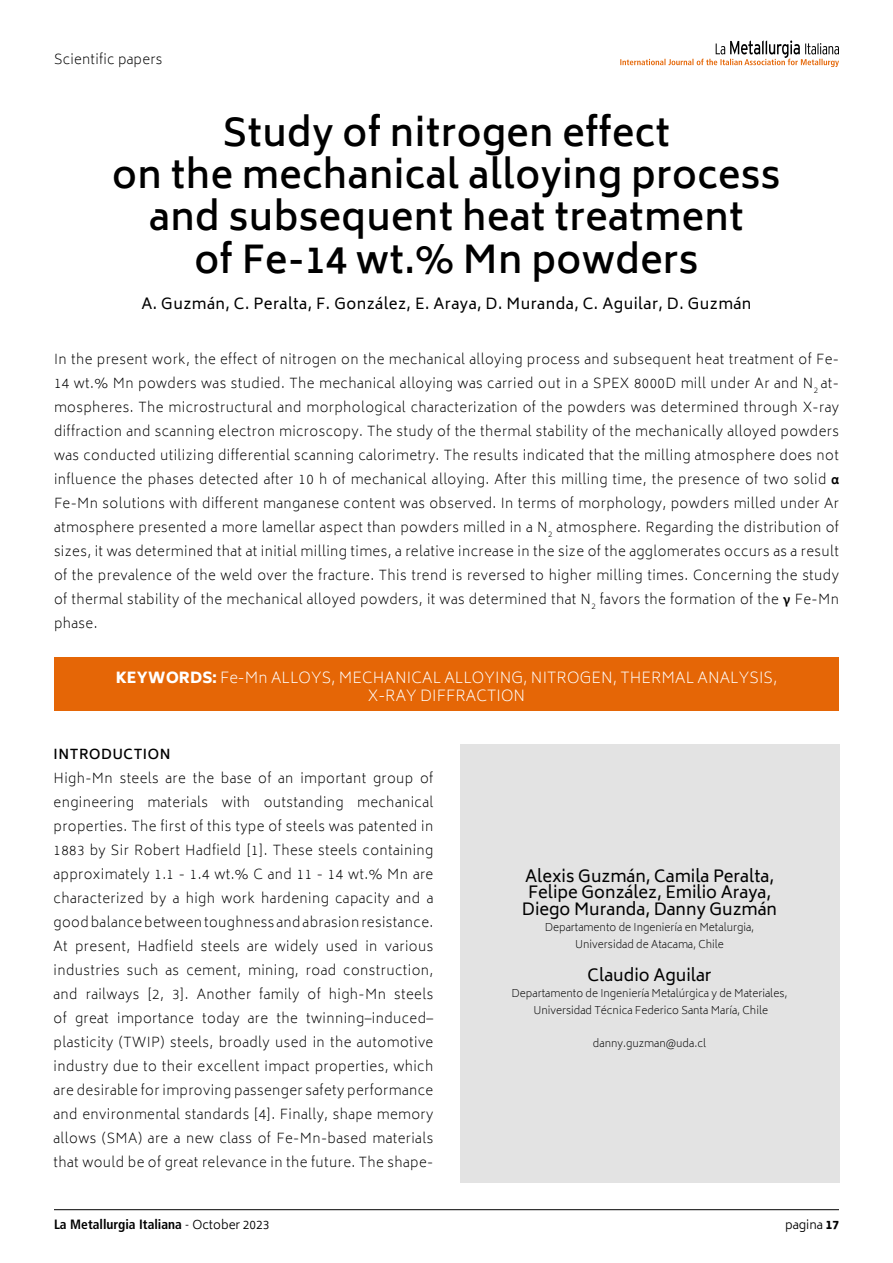
<style>
.page{position:relative;width:893px;height:1263px;background:#fff}
.page>*{position:absolute;margin:0;border:0;box-sizing:border-box;transform-origin:0 0}
.t1{font:600 37.5px/42px "Biryani";letter-spacing:.01em;color:#000;text-align:center}
.t2{font:16.5px/16.5px "Biryani";color:#000;text-align:center}
.t3{font:200 15px/18px "Biryani";letter-spacing:.01em;color:#fff;text-align:center}
.t4{font:15px "Biryani";letter-spacing:.03em;color:#000}
.t5{font:200 13.5px/24px "Biryani";letter-spacing:.03em;color:#000;text-align:justify}
.t6{font:700 condensed 13.5px "Frutiger LT Std";color:#000}
.t7{font:600 13.5px "Biryani";letter-spacing:.04em;color:#000}
.t8{font:300 12px "Biryani";color:#000}
.t9{font:200 10.5px/16.5px "Biryani";color:#000;text-align:center}
.s1{font-family:"Consolas";font-weight:700}
.s2{font-weight:800}
.s3{font-weight:300}
.s4{font-family:"Biryani";font-weight:300;font-stretch:normal;font-size:12px}
</style>
<div class="page">
<hr style="left:54px;top:1209px;width:785px;height:1px;background:#000">
<svg style="left:620px;top:40px;width:219px;height:27px"></svg>
<div style="left:54px;top:657px;width:785px;height:54px;background:#e56606"></div>
<div style="left:460px;top:744px;width:379px;height:438px;background:#e3e3e3"></div>
<p class="t5" style="left:54px;top:48px;width:110px">Scientific papers</p>
<h1 class="t1" style="left:112px;top:113px;width:670px">Study of nitrogen effect<br>on the mechanical alloying process and subsequent heat treatment<br>of Fe-14 wt.% Mn powders</h1>
<p class="t4" style="left:141px;top:295px;width:612px">A. Guzmán, C. Peralta, F. González, E. Araya, D. Muranda, C. Aguilar, D. Guzmán</p>
<p class="t5" style="left:54px;top:348px;width:787px">In the present work, the effect of nitrogen on the mechanical alloying process and subsequent heat treatment of Fe-14 wt.% Mn powders was studied. The mechanical alloying was carried out in a SPEX 8000D mill under Ar and N<sub>2</sub> at&shy;mospheres. The microstructural and morphological characterization of the powders was determined through X-ray diffraction and scanning electron microscopy. The study of the thermal stability of the mechanically alloyed powders was conducted utilizing differential scanning calorimetry. The results indicated that the milling atmosphere does not influence the phases detected after 10 h of mechanical alloying. After this milling time, the presence of two solid <span class="s1">α </span>Fe-Mn solutions with different manganese content was observed. In terms of morphology, powders milled under Ar atmosphere presented a more lamellar aspect than powders milled in a N<sub>2</sub> atmosphere. Regarding the distribution of sizes, it was determined that at initial milling times, a relative increase in the size of the agglomerates occurs as a result of the prevalence of the weld over the fracture. This trend is reversed to higher milling times. Concerning the study of thermal stability of the mechanical alloyed powders, it was determined that N<sub>2</sub> favors the formation of the <span class="s1">γ</span> Fe-Mn phase.</p>
<p class="t3" style="left:116px;top:669px;width:663px"><span class="s2">KEYWORDS:</span> Fe-Mn ALLOYS, MECHANICAL ALLOYING, NITROGEN, THERMAL ANALYSIS,<br>X-RAY DIFFRACTION</p>
<p class="t7" style="left:54px;top:747px;width:118px">INTRODUCTION</p>
<p class="t5" style="left:54px;top:766px;width:381px">High-Mn steels are the base of an important group of engineering materials with outstanding mechanical properties. The first of this type of steels was patented in 1883 by Sir Robert Hadfield [1]. These steels containing approximately 1.1 - 1.4 wt.% C and 11 - 14 wt.% Mn are characterized by a high work hardening capacity and a good balance between toughness and abrasion resistance.<br>At present, Hadfield steels are widely used in various industries such as cement, mining, road construction, and railways [2, 3]. Another family of high-Mn steels of great importance today are the twinning–induced– plasticity (TWIP) steels, broadly used in the automotive industry due to their excellent impact properties, which are desirable for improving passenger safety performance and environmental standards [4]. Finally, shape memory allows (SMA) are a new class of Fe-Mn-based materials that would be of great relevance in the future. The shape-</p>
<p class="t2" style="left:522px;top:868px;width:257px">Alexis Guzmán, Camila Peralta,<br>Felipe González, Emilio Araya,<br>Diego Muranda, Danny Guzmán</p>
<p class="t9" style="left:545px;top:919px;width:211px">Departamento de Ingeniería en Metalurgia,<br>Universidad de Atacama, Chile</p>
<p class="t2" style="left:587px;top:967px;width:126px">Claudio Aguilar</p>
<p class="t9" style="left:512px;top:985px;width:277px">Departamento de Ingeniería Metalúrgica y de Materiales,<br>Universidad Técnica Federico Santa María, Chile</p>
<p class="t9" style="left:593px;top:1035px;width:115px">danny.guzman@uda.cl</p>
<p class="t6" style="left:54px;top:1216px;width:217px">La Metallurgia Italiana <span class="s3">-</span> <span class="s4">October 2023</span></p>
<p class="t8" style="left:785px;top:1218px;width:55px">pagina <span class="s2">17</span></p>
</div>
